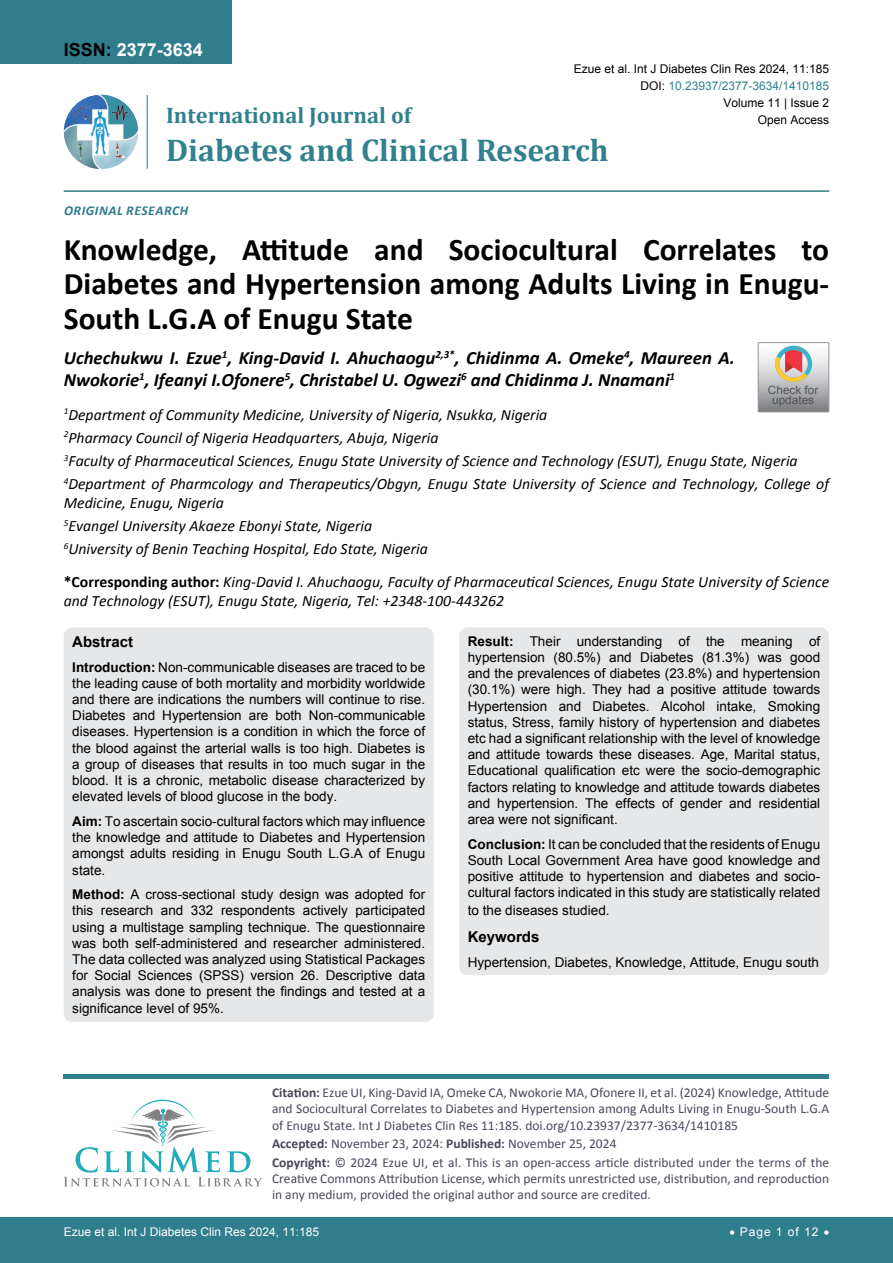
<style>
.page{position:relative;width:893px;height:1263px;background:#fff}
.page>*{position:absolute;margin:0;border:0;box-sizing:border-box;transform-origin:0 0}
.t1{font:700 31.5px/34.5px "Calibri";color:#000;text-align:justify}
.t2{font:700 31.5px "Cambria";color:#30808d}
.t3{font:700 22.5px "Cambria";color:#30808d}
.t4{font:italic 700 18.75px/22.5px "Calibri";color:#000}
.t5{font:700 18px "Arial";color:#fff}
.t6{font:italic 15.75px/23.1px "Calibri";color:#000}
.t7{font:700 15px "Arial";color:#000}
.t8{font:13.5px/16.2px "Arial";color:#000;text-align:justify}
.t9{font:13.5px/16.2px "Calibri";color:#47475c}
.t10{font:italic 700 13.5px "Calibri";letter-spacing:.04em;color:#307d8d}
.t11{font:12px "Arial";color:#000}
.t12{font:12px "Arial";color:#fff}
.t13{font:12px "Arial";color:#30808d}
.t14{font:11.55px/9.9px "Arial";color:#535353;text-align:center}
.s1{color:#000}
.s2{font-weight:700;font-style:normal}
.s3{font-weight:700}
</style>
<div class="page">
<div style="left:0;top:0;width:231px;height:64px;background:#307d8d"></div>
<img style="left:64px;top:95px;width:74px;height:74px;border-radius:37px">
<hr style="left:147px;top:95px;width:1px;height:74px;background:#307d8d">
<hr style="left:64px;top:190px;width:765px;height:2px;background:#307d8d">
<div style="left:0;top:1217px;width:893px;height:46px;background:#307d8d"></div>
<hr style="left:64px;top:1074px;width:765px;height:4px;background:#30808d">
<svg style="left:64px;top:1100px;width:198px;height:86px"></svg>
<div style="left:64px;top:627px;width:370px;height:395px;background:#e6e7e8;border-radius:9px"></div>
<svg style="left:758px;top:343px;width:71px;height:69px;background:#bdb6b3"></svg>
<div style="left:459px;top:627px;width:370px;height:348px;background:#e6e7e8;border-radius:9px"></div>
<h3 class="t5" style="left:64px;top:38px;width:141px"><span class="s1">ISSN:</span> 2377-3634</h3>
<p class="t11" style="left:574px;top:60px;width:257px">Ezue et al. Int J Diabetes Clin Res 2024, 11:185</p>
<p class="t11" style="left:723px;top:95px;width:107px">Volume 11 | Issue 2</p>
<p class="t13" style="left:640px;top:78px;width:190px"><span class="s1">DOI:</span> 10.23937/2377-3634/1410185</p>
<h2 class="t3" style="left:166px;top:100px;width:247px">International Journal of</h2>
<h1 class="t2" style="left:166px;top:128px;width:444px">Diabetes and Clinical Research</h1>
<p class="t11" style="left:758px;top:112px;width:73px">Open Access</p>
<p class="t10" style="left:64px;top:202px;width:126px">Origina l Resea rch</p>
<h1 class="t1" style="left:64px;top:232px;width:767px">Knowledge, Attitude and Sociocultural Correlates to Diabetes and Hypertension among Adults Living in Enugu-South L.G.A of Enugu State</h1>
<h3 class="t4" style="left:64px;top:346px;width:672px">Uchechukwu I. Ezue<sup>1</sup>, King-David I. Ahuchaogu<sup>2,3*</sup>, Chidinma A. Omeke<sup>4</sup>, Maureen A.<br>Nwokorie<sup>1</sup>, Ifeanyi I.Ofonere<sup>5</sup>, Christabel U. Ogwezi<sup>6</sup> and Chidinma J. Nnamani<sup>1</sup></h3>
<p class="t6" style="left:64px;top:402px;width:767px"><sup>1</sup>Department of Community Medicine, University of Nigeria, Nsukka, Nigeria<br><sup>2</sup>Pharmacy Council of Nigeria Headquarters, Abuja, Nigeria<br><sup>3</sup>Faculty of Pharmaceutical Sciences, Enugu State University of Science and Technology (ESUT), Enugu State, Nigeria <sup>4</sup>Department of Pharmcology and Therapeutics/Obgyn, Enugu State University of Science and Technology, College of</p>
<p class="t6" style="left:64px;top:490px;width:366px">Medicine, Enugu, Nigeria<br><sup>5</sup>Evangel University Akaeze Ebonyi State, Nigeria<br><sup>6</sup>University of Benin Teaching Hospital, Edo State, Nigeria</p>
<p class="t6" style="left:64px;top:572px;width:767px;line-height:18.9px"><span class="s2">*Corresponding author:</span> King-David I. Ahuchaogu, Faculty of Pharmaceutical Sciences, Enugu State University of Science and Technology (ESUT), Enugu State, Nigeria, Tel: +2348-100-443262</p>
<p class="t7" style="left:72px;top:632px;width:62px">Abstract</p>
<p class="t8" style="left:72px;top:659px;width:354px"><span class="s3">Introduction:</span> Non-communicable diseases are traced to be the leading cause of both mortality and morbidity worldwide and there are indications the numbers will continue to rise.<br>Diabetes and Hypertension are both Non-communicable diseases. Hypertension is a condition in which the force of the blood against the arterial walls is too high. Diabetes is a group of diseases that results in too much sugar in the blood. It is a chronic, metabolic disease characterized by elevated levels of blood glucose in the body.</p>
<p class="t8" style="left:72px;top:813px;width:354px"><span class="s3">Aim:</span> To ascertain socio-cultural factors which may influence the knowledge and attitude to Diabetes and Hypertension amongst adults residing in Enugu South L.G.A of Enugu state.</p>
<p class="t8" style="left:72px;top:886px;width:354px"><span class="s3">Method:</span> A cross-sectional study design was adopted for this research and 332 respondents actively participated using a multistage sampling technique. The questionnaire was both self-administered and researcher administered.<br>The data collected was analyzed using Statistical Packages for Social Sciences (SPSS) version 26. Descriptive data analysis was done to present the findings and tested at a significance level of 95%.</p>
<p class="t14" style="left:768px;top:385px;width:52px">Check for updates</p>
<p class="t8" style="left:468px;top:633px;width:354px"><span class="s3">Result:</span> Their understanding of the meaning of hypertension (80.5%) and Diabetes (81.3%) was good and the prevalences of diabetes (23.8%) and hypertension (30.1%) were high. They had a positive attitude towards Hypertension and Diabetes. Alcohol intake, Smoking status, Stress, family history of hypertension and diabetes etc had a significant relationship with the level of knowledge and attitude towards these diseases. Age, Marital status, Educational qualification etc were the socio-demographic factors relating to knowledge and attitude towards diabetes and hypertension. The effects of gender and residential area were not significant.</p>
<p class="t8" style="left:468px;top:836px;width:354px"><span class="s3">Conclusion:</span> It can be concluded that the residents of Enugu South Local Government Area have good knowledge and positive attitude to hypertension and diabetes and socio&shy;cultural factors indicated in this study are statistically related</p>
<p class="t8" style="left:468px;top:903px;width:143px">to the diseases studied.</p>
<p class="t7" style="left:468px;top:926px;width:73px">Keywords</p>
<p class="t8" style="left:468px;top:954px;width:353px">Hypertension, Diabetes, Knowledge, Attitude, Enugu south</p>
<p class="t9" style="left:272px;top:1084px;width:559px;text-align:justify"><span class="s3">Citation:</span> Ezue UI, King-David IA, Omeke CA, Nwokorie MA, Ofonere II, et al. (2024) Knowledge, Attitude and Sociocultural Correlates to Diabetes and Hypertension among Adults Living in Enugu-South L.G.A of Enugu State. Int J Diabetes Clin Res 11:185. doi.org/10.23937/2377-3634/1410185</p>
<p class="t9" style="left:272px;top:1134px;width:559px;line-height:18.6px"><span class="s3">Accepted:</span> November 23, 2024: <span class="s3">Published:</span> November 25, 2024<br><span class="s3">Copyright:</span> © 2024 Ezue UI, et al. This is an open-access article distributed under the terms of the</p>
<p class="t9" style="left:272px;top:1170px;width:559px">Creative Commons Attribution License, which permits unrestricted use, distribution, and reproduction in any medium, provided the original author and source are credited.</p>
<p class="t12" style="left:64px;top:1223px;width:257px">Ezue et al. Int J Diabetes Clin Res 2024, 11:185</p>
<p class="t12" style="left:729px;top:1223px;width:101px">• Page 1 of 12 •</p>
</div>
